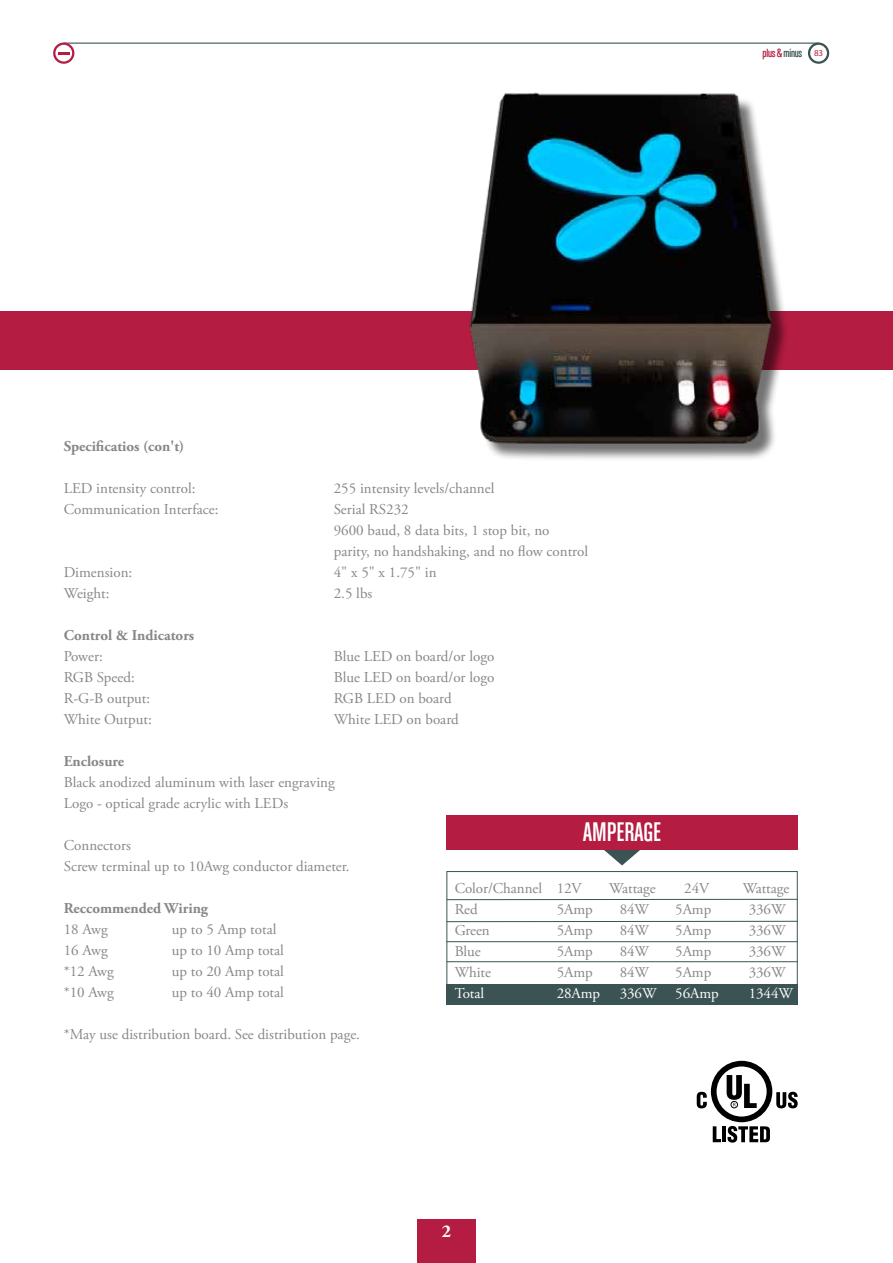
<style>
.page{position:relative;width:893px;height:1263px;background:#fff}
.page>*{position:absolute;margin:0;border:0;box-sizing:border-box;transform-origin:0 0}
.t1{font:28.5px "Chalet Comprime Cologne Sixty";color:#fff}
.t2{font:700 18px "Adobe Garamond Pro";color:#fff}
.t3{font:15px/21px "Adobe Garamond Pro";color:#878787}
.t4{font:700 15px "Adobe Garamond Pro";color:#878787}
.t5{font:15px "Adobe Garamond Pro";letter-spacing:-.005em;color:#fff}
.t6{font:12px "Chalet Comprime Cologne Sixty";letter-spacing:-.025em;color:#b41c42}
.s1{color:#3c5354}
.s2{font-family:"Myriad Pro";font-size:9px}
</style>
<div class="page">
<hr style="left:64px;top:43px;width:755px;height:1px;background:#3c5354">
<svg style="left:808px;top:43px;width:21px;height:21px"></svg>
<div style="left:810px;top:45px;width:17px;height:17px;background:#fff;border-radius:50%"></div>
<svg style="left:53px;top:43px;width:21px;height:21px"></svg>
<svg style="left:55px;top:45px;width:17px;height:17px"></svg>
<svg style="left:58px;top:52px;width:11px;height:2px"></svg>
<div style="left:0;top:311px;width:893px;height:59px;background:#b41c42"></div>
<div style="left:417px;top:1219px;width:59px;height:44px;background:#b41c42"></div>
<svg style="left:604px;top:850px;width:36px;height:15px"></svg>
<div style="left:446px;top:815px;width:352px;height:35px;background:#b41c42"></div>
<div style="left:446px;top:871px;width:352px;height:133px;border:1px solid #3c5354"></div>
<hr style="left:446px;top:899px;width:352px;height:1px;background:#3c5354">
<hr style="left:446px;top:921px;width:352px;height:1px;background:#3c5354">
<hr style="left:446px;top:941px;width:352px;height:1px;background:#3c5354">
<hr style="left:446px;top:961px;width:352px;height:1px;background:#3c5354">
<div style="left:446px;top:984px;width:352px;height:21px;background:#3c5354"></div>
<img style="left:469px;top:92px;width:317px;height:367px">
<svg style="left:713px;top:1126px;width:8px;height:16px"></svg>
<hr style="left:722px;top:1126px;width:4px;height:16px;background:#000">
<svg style="left:728px;top:1126px;width:42px;height:16px"></svg>
<svg style="left:776px;top:1092px;width:22px;height:16px"></svg>
<div style="left:711px;top:1061px;width:61px;height:61px;background:#000;border-radius:50%"></div>
<div style="left:717px;top:1066px;width:50px;height:50px;background:#fff;border-radius:50%"></div>
<svg style="left:727px;top:1075px;width:30px;height:33px"></svg>
<div style="left:731px;top:1101px;width:7px;height:7px;border:1px solid #000;border-radius:50%"></div>
<svg style="left:697px;top:1092px;width:10px;height:16px"></svg>
<p class="t6" style="left:763px;top:46px;width:62px">plus &amp; <span class="s1">minus</span> <span class="s2">83</span></p>
<p class="t4" style="left:64px;top:438px;width:122px">Specificatios (con't)</p>
<p class="t3" style="left:64px;top:479px;width:133px">LED intensity control:</p>
<p class="t3" style="left:334px;top:479px;width:162px">255 intensity levels/channel</p>
<p class="t3" style="left:64px;top:500px;width:156px">Communication Interface:</p>
<p class="t3" style="left:334px;top:500px;width:256px">Serial RS232<br>9600 baud, 8 data bits, 1 stop bit, no parity, no handshaking, and no flow control</p>
<p class="t3" style="left:64px;top:563px;width:70px">Dimension:</p>
<p class="t3" style="left:334px;top:563px;width:104px">4" x 5" x 1.75" in</p>
<p class="t3" style="left:64px;top:584px;width:47px">Weight:</p>
<p class="t3" style="left:334px;top:584px;width:40px">2.5 lbs</p>
<p class="t4" style="left:64px;top:627px;width:132px">Control &amp; Indicators</p>
<p class="t3" style="left:64px;top:647px;width:41px">Power:</p>
<p class="t3" style="left:334px;top:647px;width:162px">Blue LED on board/or logo</p>
<p class="t3" style="left:64px;top:668px;width:73px">RGB Speed:</p>
<p class="t3" style="left:334px;top:668px;width:162px">Blue LED on board/or logo</p>
<p class="t3" style="left:64px;top:689px;width:88px">R-G-B output:</p>
<p class="t3" style="left:334px;top:689px;width:119px">RGB LED on board</p>
<p class="t3" style="left:64px;top:710px;width:90px">White Output:</p>
<p class="t3" style="left:334px;top:710px;width:126px">White LED on board</p>
<p class="t4" style="left:64px;top:753px;width:62px">Enclosure</p>
<p class="t3" style="left:64px;top:773px;width:273px">Black anodized aluminum with laser engraving<br>Logo - optical grade acrylic with LEDs</p>
<p class="t3" style="left:64px;top:836px;width:287px">Connectors<br>Screw terminal up to 10Awg conductor diameter.</p>
<p class="t4" style="left:64px;top:900px;width:146px">Reccommended Wiring</p>
<p class="t3" style="left:64px;top:920px;width:46px">18 Awg</p>
<p class="t3" style="left:172px;top:920px;width:106px">up to 5 Amp total</p>
<p class="t3" style="left:64px;top:941px;width:46px">16 Awg</p>
<p class="t3" style="left:172px;top:941px;width:114px">up to 10 Amp total</p>
<p class="t3" style="left:64px;top:962px;width:51px">*12 Awg</p>
<p class="t3" style="left:172px;top:962px;width:114px">up to 20 Amp total</p>
<p class="t3" style="left:64px;top:983px;width:51px">*10 Awg</p>
<p class="t3" style="left:172px;top:983px;width:114px">up to 40 Amp total</p>
<p class="t3" style="left:64px;top:1025px;width:298px">*May use distribution board. See distribution page.</p>
<h1 class="t1" style="left:583px;top:816px;width:79px">AMPERAGE</h1>
<p class="t3" style="left:455px;top:878px;width:128px">Color/Channel 12V</p>
<p class="t3" style="left:609px;top:878px;width:48px">Wattage</p>
<p class="t3" style="left:684px;top:878px;width:26px">24V</p>
<p class="t3" style="left:743px;top:878px;width:48px">Wattage</p>
<p class="t3" style="left:455px;top:899px;width:24px">Red</p>
<p class="t3" style="left:557px;top:899px;width:38px">5Amp</p>
<p class="t3" style="left:620px;top:899px;width:31px">84W</p>
<p class="t3" style="left:675px;top:899px;width:38px">5Amp</p>
<p class="t3" style="left:749px;top:899px;width:38px">336W</p>
<p class="t3" style="left:455px;top:920px;width:37px">Green</p>
<p class="t3" style="left:557px;top:920px;width:38px">5Amp</p>
<p class="t3" style="left:620px;top:920px;width:31px">84W</p>
<p class="t3" style="left:675px;top:920px;width:38px">5Amp</p>
<p class="t3" style="left:749px;top:920px;width:38px">336W</p>
<p class="t3" style="left:455px;top:941px;width:27px">Blue</p>
<p class="t3" style="left:557px;top:941px;width:38px">5Amp</p>
<p class="t3" style="left:620px;top:941px;width:31px">84W</p>
<p class="t3" style="left:675px;top:941px;width:38px">5Amp</p>
<p class="t3" style="left:749px;top:941px;width:38px">336W</p>
<p class="t3" style="left:455px;top:962px;width:38px">White</p>
<p class="t3" style="left:557px;top:962px;width:38px">5Amp</p>
<p class="t3" style="left:620px;top:962px;width:31px">84W</p>
<p class="t3" style="left:675px;top:962px;width:38px">5Amp</p>
<p class="t3" style="left:749px;top:962px;width:38px">336W</p>
<p class="t5" style="left:455px;top:984px;width:31px">Total</p>
<p class="t5" style="left:557px;top:984px;width:45px">28Amp</p>
<p class="t5" style="left:620px;top:984px;width:38px">336W</p>
<p class="t5" style="left:675px;top:984px;width:45px">56Amp</p>
<p class="t5" style="left:749px;top:984px;width:46px">1344W</p>
<p class="t2" style="left:442px;top:1221px;width:11px">2</p>
</div>
